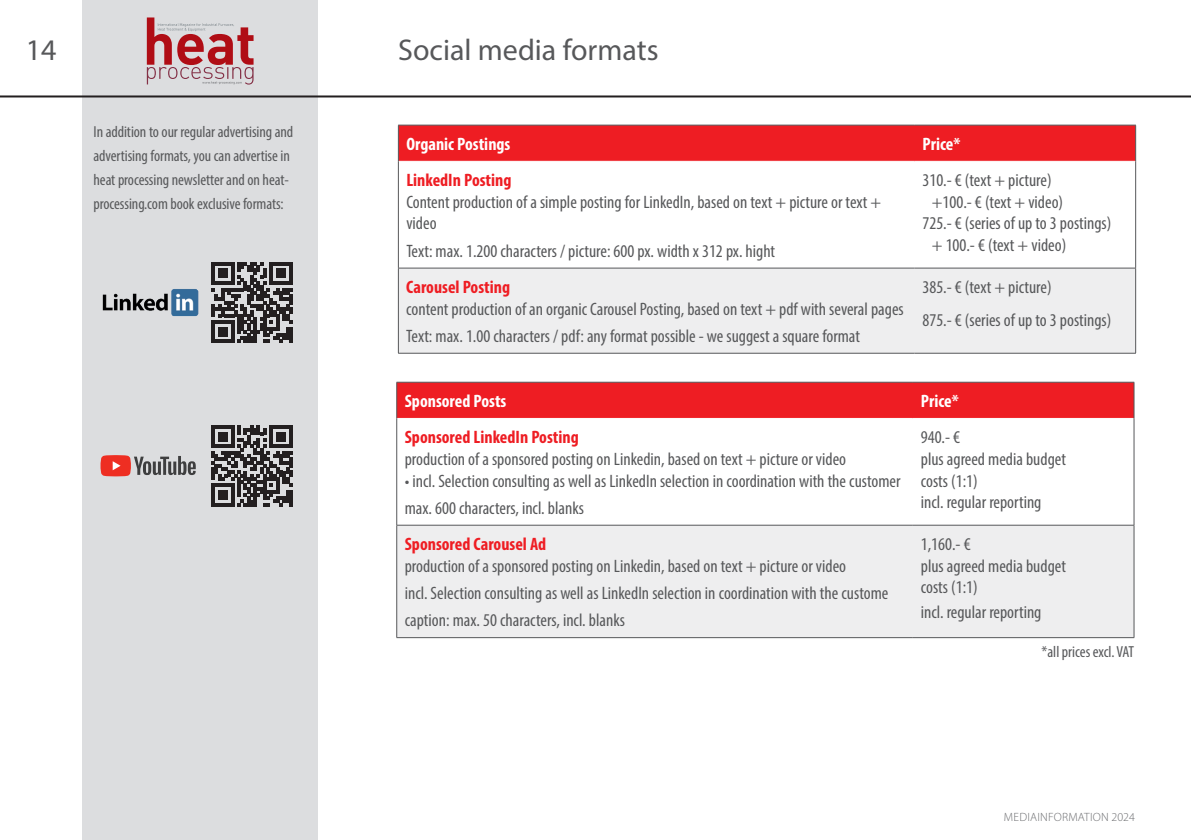
<style>
.page{position:relative;width:1191px;height:840px;background:#fff}
.page>*{position:absolute;margin:0;border:0;box-sizing:border-box;transform-origin:0 0}
.t1{font:30px "Myriad Pro";color:#57585a}
.t2{font:condensed 18px/21.6px "Myriad Pro";color:#57585a}
.t3{font:700 condensed 18px "Myriad Pro";color:#ee1d23}
.t4{font:700 condensed 18px "Myriad Pro";color:#fff}
.t5{font:condensed 16px/24px "Myriad Pro";letter-spacing:-.005em;color:#57585a}
.t6{font:300 12px "Myriad Pro";letter-spacing:.02em;color:#6c6d70}
</style>
<div class="page">
<div style="left:82px;top:0;width:236px;height:839px;background:#dcdddf"></div>
<hr style="left:0;top:95px;width:1191px;height:2px;background:#231f20">
<svg style="left:147px;top:17px;width:106px;height:68px"></svg>
<img style="left:102px;top:289px;width:97px;height:28px">
<svg style="left:211px;top:262px;width:81px;height:81px"></svg>
<svg style="left:211px;top:425px;width:81px;height:81px"></svg>
<svg style="left:101px;top:455px;width:95px;height:21px"></svg>
<div style="left:399px;top:126px;width:736px;height:35px;background:#ee1d23"></div>
<div style="left:399px;top:268px;width:736px;height:85px;background:#eeeeef"></div>
<hr style="left:398px;top:267px;width:516px;height:1px;background:#57585a">
<hr style="left:914px;top:267px;width:221px;height:1px;background:#57585a">
<hr style="left:398px;top:125px;width:516px;height:1px;background:#57585a">
<hr style="left:398px;top:125px;width:1px;height:36px;background:#57585a">
<hr style="left:914px;top:125px;width:221px;height:1px;background:#57585a">
<hr style="left:1135px;top:125px;width:1px;height:36px;background:#57585a">
<hr style="left:398px;top:161px;width:1px;height:107px;background:#57585a">
<hr style="left:1135px;top:161px;width:1px;height:107px;background:#57585a">
<hr style="left:398px;top:268px;width:1px;height:85px;background:#57585a">
<hr style="left:1135px;top:268px;width:1px;height:85px;background:#57585a">
<hr style="left:398px;top:353px;width:516px;height:1px;background:#57585a">
<hr style="left:914px;top:353px;width:221px;height:1px;background:#57585a">
<div style="left:397px;top:382px;width:736px;height:36px;background:#ee1d23"></div>
<div style="left:397px;top:525px;width:736px;height:112px;background:#eeeeef"></div>
<hr style="left:396px;top:524px;width:517px;height:1px;background:#57585a">
<hr style="left:913px;top:524px;width:221px;height:1px;background:#57585a">
<hr style="left:396px;top:381px;width:517px;height:1px;background:#57585a">
<hr style="left:396px;top:382px;width:1px;height:36px;background:#57585a">
<hr style="left:913px;top:381px;width:221px;height:1px;background:#57585a">
<hr style="left:1133px;top:382px;width:1px;height:36px;background:#57585a">
<hr style="left:396px;top:418px;width:1px;height:106px;background:#57585a">
<hr style="left:1133px;top:418px;width:1px;height:106px;background:#57585a">
<hr style="left:396px;top:525px;width:1px;height:112px;background:#57585a">
<hr style="left:1133px;top:525px;width:1px;height:112px;background:#57585a">
<hr style="left:396px;top:637px;width:517px;height:1px;background:#57585a">
<hr style="left:913px;top:637px;width:221px;height:1px;background:#57585a">
<h1 class="t1" style="left:26px;top:31px;width:32px">14</h1>
<p class="t5" style="left:94px;top:119px;width:201px">In addition to our regular advertising and advertising formats, you can advertise in heat processing newsletter and on heat&shy;processing.com book exclusive formats:</p>
<h1 class="t1" style="left:398px;top:31px;width:262px">Social media formats</h1>
<p class="t4" style="left:406px;top:133px;width:106px">Organic Postings</p>
<p class="t4" style="left:922px;top:133px;width:39px">Price*</p>
<p class="t3" style="left:406px;top:169px;width:107px">LinkedIn Posting</p>
<p class="t2" style="left:406px;top:191px;width:476px">Content production of a simple posting for LinkedIn, based on text + picture or text + video</p>
<p class="t2" style="left:406px;top:239px;width:370px">Text: max. 1.200 characters / picture: 600 px. width x 312 px. hight</p>
<p class="t2" style="left:922px;top:169px;width:131px">310.- € (text + picture)</p>
<p class="t2" style="left:931px;top:191px;width:133px">+100.- € (text + video)</p>
<p class="t2" style="left:922px;top:212px;width:190px">725.- € (series of up to 3 postings)</p>
<p class="t2" style="left:931px;top:234px;width:136px">+ 100.- € (text + video)</p>
<p class="t3" style="left:406px;top:275px;width:105px">Carousel Posting</p>
<p class="t2" style="left:406px;top:294px;width:499px;line-height:27.2px">content production of an organic Carousel Posting, based on text + pdf with several pages<br>Text: max. 1.00 characters / pdf: any format possible - we suggest a square format</p>
<p class="t2" style="left:922px;top:270px;width:190px;line-height:33px">385.- € (text + picture)<br>875.- € (series of up to 3 postings)</p>
<p class="t4" style="left:405px;top:389px;width:103px">Sponsored Posts</p>
<p class="t4" style="left:920px;top:389px;width:39px">Price*</p>
<p class="t3" style="left:405px;top:426px;width:175px">Sponsored LinkedIn Posting</p>
<p class="t2" style="left:405px;top:447px;width:443px">production of a sponsored posting on Linkedin, based on text + picture or video</p>
<p class="t2" style="left:405px;top:466px;width:497px;line-height:27.2px">• incl. Selection consulting as well as LinkedIn selection in coordination with the customer max. 600 characters, incl. blanks</p>
<p class="t2" style="left:920px;top:426px;width:147px">940.- €<br>plus agreed media budget costs (1:1)<br>incl. regular reporting</p>
<p class="t3" style="left:405px;top:532px;width:143px">Sponsored Carousel Ad</p>
<p class="t2" style="left:405px;top:551px;width:485px;line-height:27.2px">production of a sponsored posting on Linkedin, based on text + picture or video<br>incl. Selection consulting as well as LinkedIn selection in coordination with the custome caption: max. 50 characters, incl. blanks</p>
<p class="t2" style="left:920px;top:532px;width:147px">1,160.- €<br>plus agreed media budget costs (1:1)</p>
<p class="t2" style="left:920px;top:600px;width:122px">incl. regular reporting</p>
<p class="t5" style="left:1041px;top:639px;width:94px">*all prices excl. VAT</p>
<p class="t6" style="left:1004px;top:808px;width:132px">MEDIAINFORMATION 2024</p>
</div>
